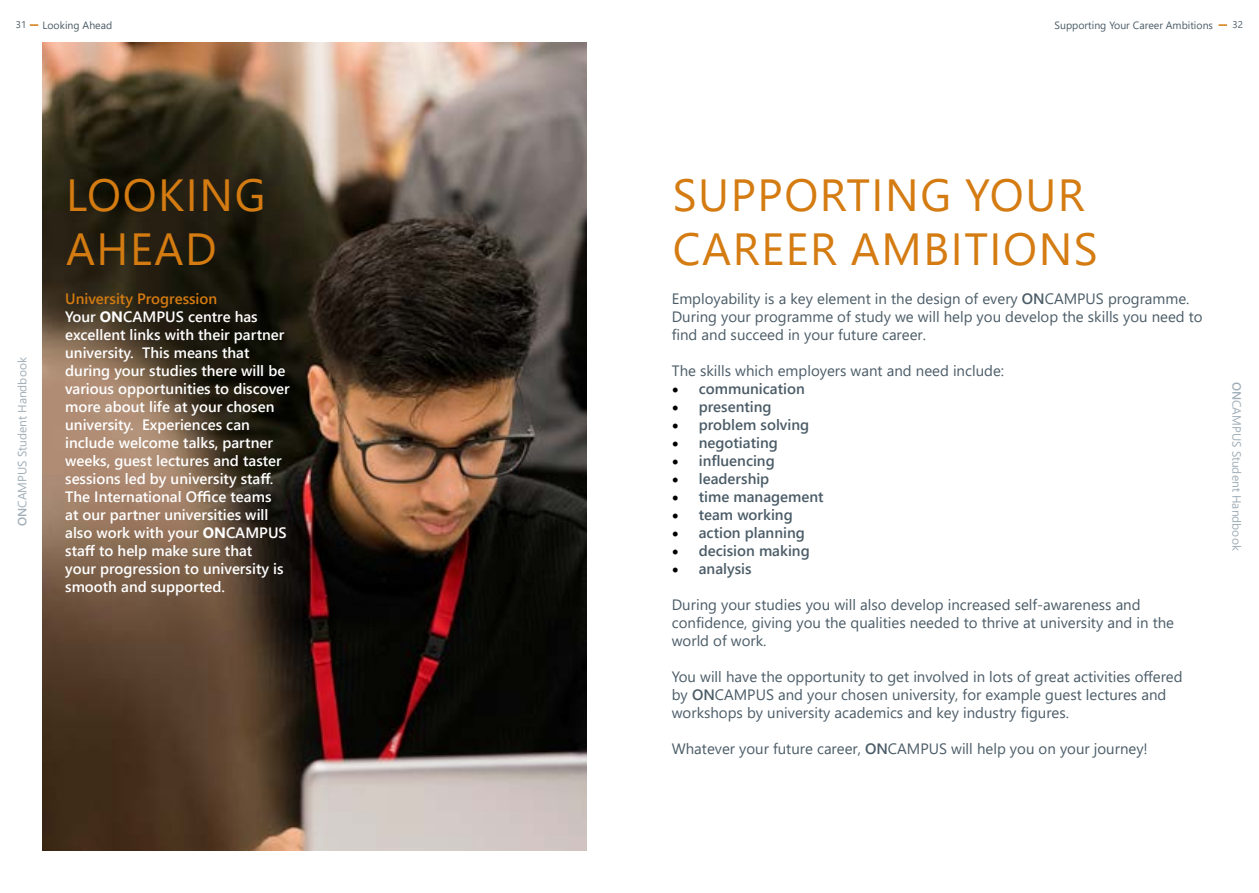
<style>
.page{position:relative;width:1259px;height:893px;background:#fff}
.page>*{position:absolute;margin:0;border:0;box-sizing:border-box;transform-origin:0 0}
.t1{font:45px/54px "Segoe UI";letter-spacing:.035em;color:#d47b11}
.t2{font:15px/18px "Segoe UI";color:#4b5c67}
.t3{font:600 15px/18px "Segoe UI";color:#fff}
.t4{font:600 15px "Segoe UI";color:#4b5c67}
.t5{font:12px "Segoe UI";color:#a1aeb8}
.t6{font:10.5px "Segoe UI";color:#4b5c67}
.t7{font:9.75px "Segoe UI";color:#4b5c67}
.s1{font-weight:600}
.s2{color:#d47b11}
.s3{font-weight:700}
.s4{font-family:"Minion Pro";font-size:18px;color:#000}
</style>
<div class="page">
<img style="left:43px;top:43px;width:544px;height:807px">
<svg style="left:30px;top:24px;width:8px;height:2px"></svg>
<svg style="left:1218px;top:24px;width:9px;height:2px"></svg>
<p class="t6" style="left:43px;top:15px;width:71px">Looking Ahead</p>
<p class="t6" style="left:1054px;top:15px;width:160px">Supporting Your Career Ambitions</p>
<p class="t7" style="left:16px;top:16px;width:12px">31</p>
<p class="t7" style="left:1232px;top:16px;width:12px">32</p>
<p class="t5" style="left:11px;top:526px;width:170px;rotate:-90deg"><span class="s1">ON</span>CAMPUS Student Handbook</p>
<h1 class="t1" style="left:66px;top:164px;width:201px">LOOKING<br>AHEAD</h1>
<p class="t3" style="left:65px;top:288px;width:226px"><span class="s2">University Progression<br></span>Your <span class="s3">ON</span>CAMPUS centre has excellent links with their partner university. This means that during your studies there will be various opportunities to discover more about life at your chosen university. Experiences can include welcome talks, partner weeks, guest lectures and taster sessions led by university staff.<br>The International Office teams<br>at our partner universities will also work with your <span class="s3">ON</span>CAMPUS staff to help make sure that<br>your progression to university is smooth and supported.</p>
<h1 class="t1" style="left:673px;top:164px;width:426px">SUPPORTING YOUR<br>CAREER AMBITIONS</h1>
<p class="t2" style="left:672px;top:288px;width:532px">Employability is a key element in the design of every <span class="s1">ON</span>CAMPUS programme.<br>During your programme of study we will help you develop the skills you need to find and succeed in your future career.</p>
<p class="t2" style="left:672px;top:360px;width:334px">The skills which employers want and need include:</p>
<p class="t4" style="left:672px;top:374px;width:134px"><span class="s4">•</span> communication</p>
<p class="t4" style="left:672px;top:392px;width:101px"><span class="s4">•</span> presenting</p>
<p class="t4" style="left:672px;top:410px;width:139px"><span class="s4">•</span> problem solving</p>
<p class="t4" style="left:672px;top:428px;width:107px"><span class="s4">•</span> negotiating</p>
<p class="t4" style="left:672px;top:446px;width:104px"><span class="s4">•</span> influencing</p>
<p class="t4" style="left:672px;top:464px;width:99px"><span class="s4">•</span> leadership</p>
<p class="t4" style="left:672px;top:482px;width:153px"><span class="s4">•</span> time management</p>
<p class="t4" style="left:672px;top:500px;width:122px"><span class="s4">•</span> team working</p>
<p class="t4" style="left:672px;top:518px;width:135px"><span class="s4">•</span> action planning</p>
<p class="t4" style="left:672px;top:536px;width:139px"><span class="s4">•</span> decision making</p>
<p class="t4" style="left:672px;top:554px;width:81px"><span class="s4">•</span> analysis</p>
<p class="t2" style="left:672px;top:594px;width:504px">During your studies you will also develop increased self-awareness and confidence, giving you the qualities needed to thrive at university and in the world of work.</p>
<p class="t2" style="left:672px;top:666px;width:512px">You will have the opportunity to get involved in lots of great activities offered by <span class="s1">ON</span>CAMPUS and your chosen university, for example guest lectures and workshops by university academics and key industry figures.</p>
<p class="t2" style="left:672px;top:738px;width:477px">Whatever your future career, <span class="s1">ON</span>CAMPUS will help you on your journey!</p>
<p class="t5" style="left:1248px;top:382px;width:170px;rotate:90deg"><span class="s1">ON</span>CAMPUS Student Handbook</p>
</div>
